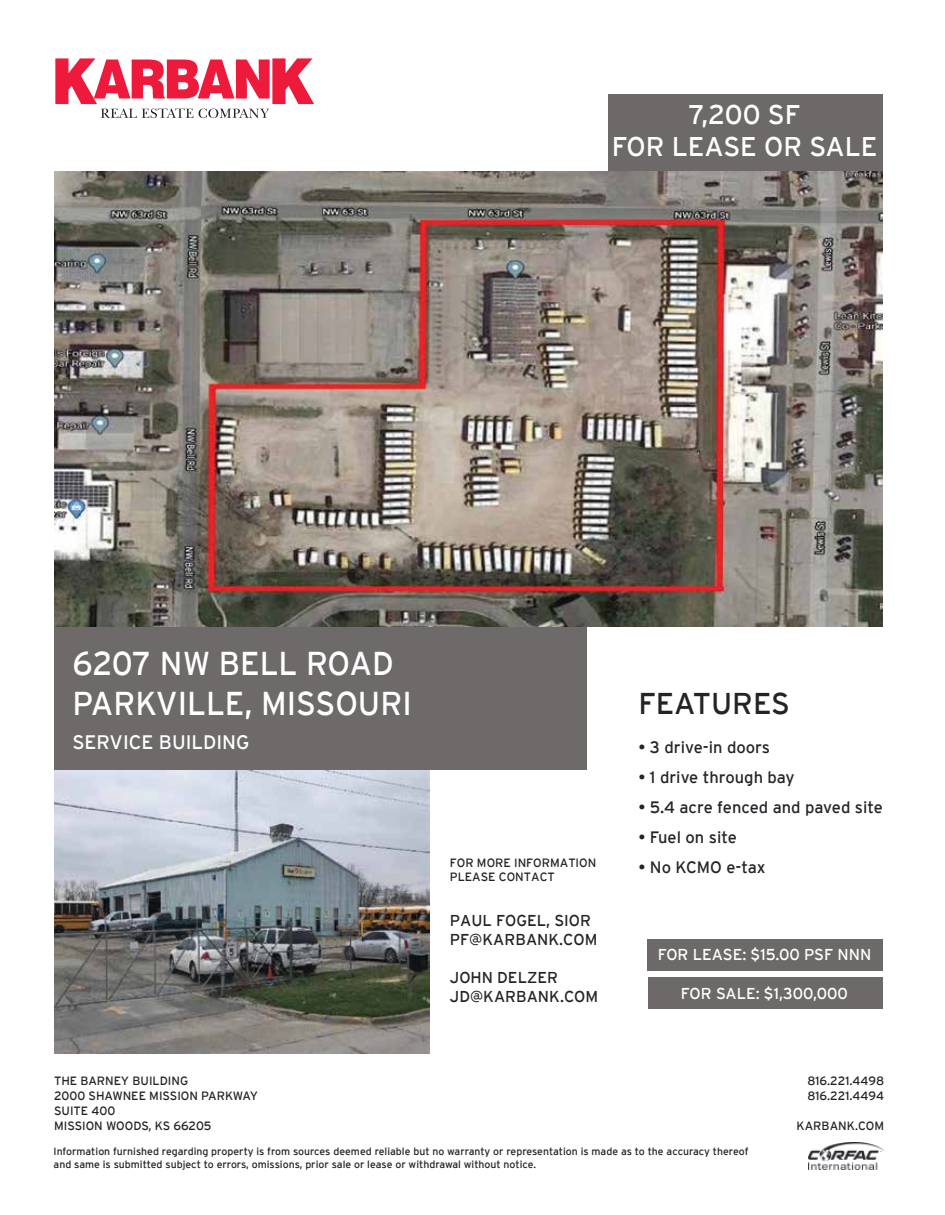
<style>
.page{position:relative;width:945px;height:1215px;background:#fff}
.page>*{position:absolute;margin:0;border:0;box-sizing:border-box;transform-origin:0 0}
.t1{font:33px/39.6px "Interstate";color:#fff;scale:.96 1}
.t2{font:30px "Interstate";color:#232428}
.t3{font:27px/32.4px "Interstate";color:#fff;text-align:center}
.t4{font:19.5px "Interstate";color:#fff}
.t5{font:16.5px "Interstate";color:#232528}
.t6{font:15.75px/18.9px "Interstate";color:#232428}
.t7{font:15.75px "Interstate";letter-spacing:-.005em;color:#fff}
.t8{font:12px/15px "Interstate";color:#232428}
.t9{font:10.5px/12.6px "Interstate";color:#232428}
</style>
<div class="page">
<div style="left:608px;top:94px;width:275px;height:79px;background:#6e6969"></div>
<div style="left:55px;top:626px;width:532px;height:144px;background:#6e6a69"></div>
<div style="left:648px;top:940px;width:235px;height:31px;background:#6e6969"></div>
<div style="left:648px;top:978px;width:234px;height:31px;background:#6e6969"></div>
<img style="left:55px;top:770px;width:375px;height:283px">
<img style="left:809px;top:1142px;width:76px;height:27px">
<img style="left:55px;top:172px;width:828px;height:455px">
<svg style="left:55px;top:58px;width:259px;height:60px"></svg>
<h1 class="t1" style="left:72px;top:644px;width:355px">6207 NW BELL ROAD<br>PARKVILLE, MISSOURI</h1>
<h3 class="t3" style="left:612px;top:98px;width:267px">7,200 SF<br>FOR LEASE OR SALE</h3>
<h2 class="t2" style="left:638px;top:686px;width:153px">FEATURES</h2>
<h3 class="t4" style="left:72px;top:731px;width:178px">SERVICE BUILDING</h3>
<h3 class="t5" style="left:638px;top:738px;width:133px">• 3 drive-in doors</h3>
<h3 class="t5" style="left:638px;top:768px;width:158px">• 1 drive through bay</h3>
<h3 class="t5" style="left:638px;top:798px;width:246px">• 5.4 acre fenced and paved site</h3>
<h3 class="t5" style="left:638px;top:828px;width:100px">• Fuel on site</h3>
<h3 class="t5" style="left:638px;top:858px;width:129px">• No KCMO e-tax</h3>
<p class="t8" style="left:450px;top:855px;width:148px;line-height:14.4px">FOR MORE INFORMATION<br>PLEASE CONTACT</p>
<h3 class="t6" style="left:450px;top:911px;width:149px">PAUL FOGEL, SIOR<br>PF@KARBANK.COM</h3>
<h3 class="t6" style="left:450px;top:968px;width:150px">JOHN DELZER<br>JD@KARBANK.COM</h3>
<h3 class="t7" style="left:658px;top:946px;width:215px">FOR LEASE: $15.00 PSF NNN</h3>
<h3 class="t7" style="left:681px;top:984px;width:169px">FOR SALE: $1,300,000</h3>
<p class="t8" style="left:54px;top:1074px;width:205px">THE BARNEY BUILDING<br>2000 SHAWNEE MISSION PARKWAY<br>SUITE 400<br>MISSION WOODS, KS 66205</p>
<p class="t9" style="left:54px;top:1145px;width:696px">Information furnished regarding property is from sources deemed reliable but no warranty or representation is made as to the accuracy thereof and same is submitted subject to errors, omissions, prior sale or lease or withdrawal without notice.</p>
<p class="t8" style="left:807px;top:1074px;width:78px">816.221.4498<br>816.221.4494</p>
<p class="t8" style="left:797px;top:1119px;width:89px">KARBANK.COM</p>
</div>
